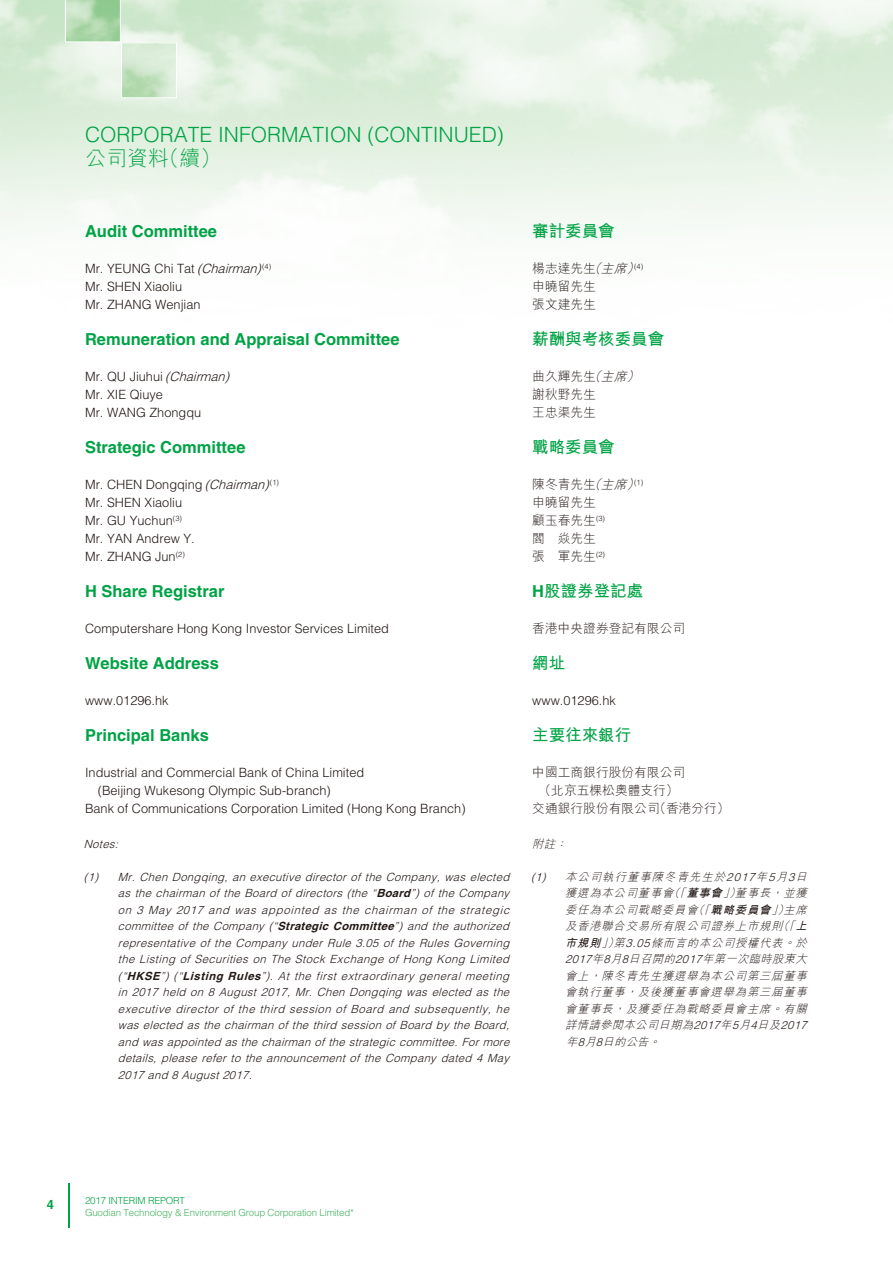
<style>
.page{position:relative;width:893px;height:1263px;background:#fff}
.page>*{position:absolute;margin:0;border:0;box-sizing:border-box;transform-origin:0 0}
.t1{font:300 21px "Helvetica LT Std";color:#00a345}
.t2{font:300 21px "M Hei HK";color:#00a345}
.t3{font:700 16.5px "Helvetica LT Std";color:#00a345}
.t4{font:700 16.5px "M Hei HK";color:#00a345}
.t5{font:300 12.75px/18px "Helvetica LT Std";color:#231916}
.t6{font:300 12.75px/18px "M Hei HK";color:#231916}
.t7{font:700 12.75px "Helvetica LT Std";color:#00a345}
.t8{font:italic 300 11.25px/16.5px "Helvetica LT Std";color:#231916;text-align:justify}
.t9{font:italic 300 11.25px/16.5px "M Hei HK";color:#231916;text-align:justify}
.t10{font:300 9.75px "Helvetica LT Std";letter-spacing:-.02em;color:#48b362}
.t11{font:300 9.75px "Helvetica LT Std";letter-spacing:-.02em;color:#00a345}
.s1{font-style:italic}
.s2{font-weight:700}
.s3{font-family:"Helvetica LT Std"}
</style>
<div class="page">
<img style="left:0;top:0;width:893px;height:1228px">
<img style="left:123px;top:44px;width:52px;height:52px">
<div style="left:121px;top:42px;width:56px;height:56px;border:1px solid #fff"></div>
<svg style="left:65px;top:0;width:56px;height:42px;background:#b0d8ae"></svg>
<hr style="left:68px;top:1183px;width:1px;height:44px;background:#00a345">
<h1 class="t1" style="left:85px;top:121px;width:420px">CORPORATE INFORMATION (CONTINUED)</h1>
<h1 class="t2" style="left:85px;top:147px;width:138px">公司資料（續）</h1>
<h2 class="t3" style="left:85px;top:221px;width:133px">Audit Committee</h2>
<p class="t5" style="left:85px;top:260px;width:188px">Mr. YEUNG Chi Tat <span class="s1">(Chairman)</span><sup>(4)<br></sup>Mr. SHEN Xiaoliu<br>Mr. ZHANG Wenjian</p>
<h2 class="t3" style="left:85px;top:329px;width:316px">Remuneration and Appraisal Committee</h2>
<p class="t5" style="left:85px;top:368px;width:150px">M r . Q U J i u h u i <span class="s1">(Chairman)<br></span>Mr. XIE Qiuye<br>Mr. WANG Zhongqu</p>
<h2 class="t3" style="left:85px;top:437px;width:162px">Strategic Committee</h2>
<p class="t5" style="left:85px;top:476px;width:195px">Mr. CHEN Dongqing <span class="s1">(Chairman)</span><sup>(1)<br></sup>Mr. SHEN Xiaoliu<br>Mr. GU Yuchun<sup>(3)<br></sup>Mr. YAN Andrew Y.<br>Mr. ZHANG Jun<sup>(2)</sup></p>
<h2 class="t3" style="left:85px;top:581px;width:141px">H Share Registrar</h2>
<p class="t5" style="left:85px;top:620px;width:305px">Computershare Hong Kong Investor Services Limited</p>
<h2 class="t3" style="left:85px;top:653px;width:135px">Website Address</h2>
<p class="t5" style="left:85px;top:692px;width:85px">www.01296.hk</p>
<h2 class="t3" style="left:85px;top:725px;width:125px">Principal Banks</h2>
<p class="t5" style="left:85px;top:764px;width:281px">Industrial and Commercial Bank of China Limited</p>
<p class="t5" style="left:98px;top:782px;width:235px">(Beijing Wukesong Olympic Sub-branch)</p>
<p class="t5" style="left:85px;top:800px;width:382px">Bank of Communications Corporation Limited (Hong Kong Branch)</p>
<p class="t8" style="left:84px;top:835px;width:39px">Notes:</p>
<p class="t8" style="left:118px;top:868px;width:397px;text-indent:-34px">(1) Mr. Chen Dongqing, an executive director of the Company, was elected as the chairman of the Board of directors (the “<span class="s2">Board</span>”) of the Company on 3 May 2017 and was appointed as the chairman of the strategic committee of the Company (“<span class="s2">Strategic Committee</span>”) and the authorized representative of the Company under Rule 3.05 of the Rules Governing the Listing of Securities on The Stock Exchange of Hong Kong Limited (“<span class="s2">HKSE</span>”) (“<span class="s2">Listing Rules</span>”). At the first extraordinary general meeting in 2017 held on 8 August 2017, Mr. Chen Dongqing was elected as the executive director of the third session of Board and subsequently, he was elected as the chairman of the third session of Board by the Board, and wasappointed asthe chairman ofthe strategic committee.Formore details, please refer to the announcement of the Company dated 4 May 2017 and 8 August2017.</p>
<h2 class="t4" style="left:532px;top:219px;width:84px">審計委員會</h2>
<p class="t6" style="left:532px;top:259px;width:112px">楊志達先生<span class="s1">（主席）</span><sup>(4)</sup>申曉留先生<br>張文建先生</p>
<h2 class="t4" style="left:532px;top:327px;width:133px">薪酬與考核委員會</h2>
<p class="t6" style="left:532px;top:367px;width:112px">曲久輝先生<span class="s1">（主席）</span>謝秋野先生<br>王忠渠先生</p>
<h2 class="t4" style="left:532px;top:435px;width:84px">戰略委員會</h2>
<p class="t6" style="left:532px;top:475px;width:112px">陳冬青先生<span class="s1">（主席）</span><sup>(1)</sup>申曉留先生<br>顧玉春先生<sup>(3)<br></sup>閻　焱先生<br>張　軍先生<sup>(2)</sup></p>
<h2 class="t4" style="left:532px;top:579px;width:112px"><span class="s3">H</span>股證券登記處</h2>
<p class="t6" style="left:532px;top:619px;width:154px">香港中央證券登記有限公司</p>
<h2 class="t4" style="left:532px;top:651px;width:34px">網址</h2>
<p class="t5" style="left:532px;top:692px;width:85px">www.01296.hk</p>
<h2 class="t4" style="left:532px;top:723px;width:100px">主要往來銀行</h2>
<p class="t6" style="left:532px;top:763px;width:154px">中國工商銀行股份有限公司</p>
<p class="t6" style="left:539px;top:781px;width:142px">（北京五棵松奧體支行）</p>
<p class="t6" style="left:532px;top:799px;width:199px">交通銀行股份有限公司（香港分行）</p>
<p class="t9" style="left:532px;top:835px;width:39px">附註：</p>
<p class="t9" style="left:565px;top:868px;width:247px;text-indent:-34px"><span class="s3">(1)</span> 本公司執行董事陳冬青先生於<span class="s3">2017</span>年<span class="s3">5</span>月<span class="s3">3</span>日獲選為本公司董事會（「<span class="s2">董事會</span>」）董事長，並獲委任為本公司戰略委員會（「<span class="s2">戰略委員會</span>」）主席及香港聯合交易所有限公司證券上市規則（「<span class="s2">上市規則</span>」）第<span class="s3">3.05</span>條而言的本公司授權代表。於<span class="s3">2017</span>年<span class="s3">8</span>月<span class="s3">8</span>日召開的<span class="s3">2017</span>年第一次臨時股東大會上，陳冬青先生獲選舉為本公司第三屆董事會執行董事，及後獲董事會選舉為第三届董事會董事長，及獲委任為戰略委員會主席。有關詳情請參閱本公司日期為<span class="s3">2017</span>年<span class="s3">5</span>月<span class="s3">4</span>日及<span class="s3">2017</span>年<span class="s3">8</span>月<span class="s3">8</span>日的公告。</p>
<p class="t7" style="left:47px;top:1197px;width:9px">4</p>
<p class="t11" style="left:85px;top:1194px;width:101px">2017 INTERIM REPORT</p>
<p class="t10" style="left:85px;top:1206px;width:270px">Guodian Technology &amp; Environment Group Corporation Limited*</p>
</div>
